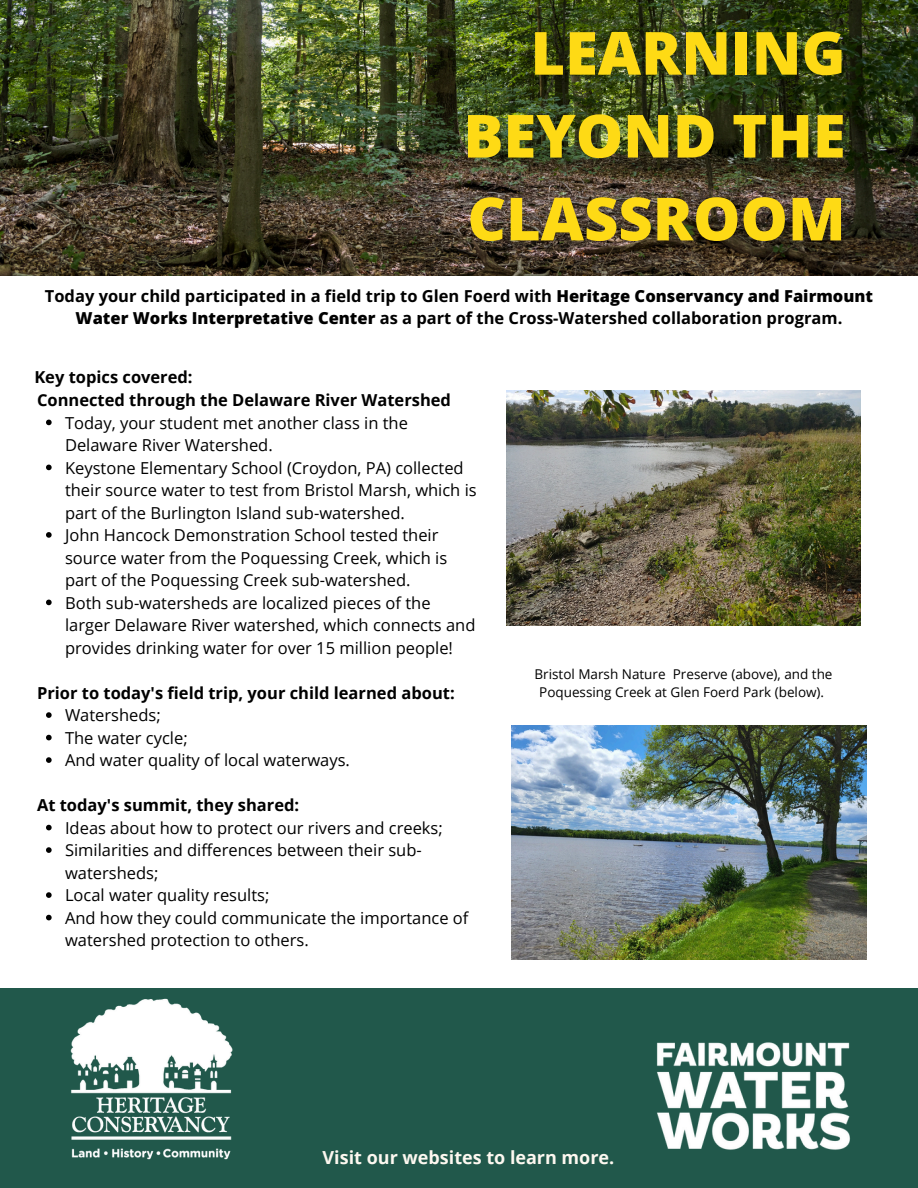
<style>
.page{position:relative;width:918px;height:1188px;background:#fff}
.page>*{position:absolute;margin:0;border:0;box-sizing:border-box;transform-origin:0 0}
.t1{font:800 59.55px/82.8px "Open Sans";color:#feda15;text-align:justify}
.t2{font:700 18px "Open Sans";color:#fdf8f0}
.t3{font:16.5px/22.5px "Open Sans";color:#000}
.t4{font:700 16.5px/22.5px "Open Sans";color:#000;text-align:center}
.t5{font:13.5px/18px "Open Sans";color:#000;text-align:center}
.s1{font-weight:800}
</style>
<div class="page">
<div style="left:0;top:988px;width:918px;height:200px;background:#21584b"></div>
<img style="left:0;top:0;width:918px;height:276px">
<img style="left:506px;top:391px;width:355px;height:235px">
<img style="left:657px;top:1042px;width:193px;height:108px">
<img style="left:512px;top:726px;width:354px;height:234px">
<img style="left:70px;top:998px;width:163px;height:162px">
<svg style="left:46px;top:712px;width:6px;height:6px"></svg>
<svg style="left:46px;top:735px;width:6px;height:5px"></svg>
<svg style="left:46px;top:757px;width:6px;height:6px"></svg>
<svg style="left:46px;top:825px;width:6px;height:5px"></svg>
<svg style="left:46px;top:847px;width:6px;height:6px"></svg>
<svg style="left:46px;top:892px;width:6px;height:6px"></svg>
<svg style="left:46px;top:915px;width:6px;height:5px"></svg>
<svg style="left:46px;top:420px;width:6px;height:5px"></svg>
<svg style="left:46px;top:465px;width:6px;height:5px"></svg>
<svg style="left:46px;top:532px;width:6px;height:6px"></svg>
<svg style="left:46px;top:600px;width:6px;height:5px"></svg>
<p class="t1" style="left:463px;top:10px;width:384px;text-indent:67px">LEARNING BEYOND THE CLASSROOM</p>
<p class="t4" style="left:45px;top:284px;width:830px">Today your child participated in a field trip to Glen Foerd with <span class="s1">Heritage Conservancy and Fairmount<br>Water Works Interpretative Center</span> as a part of the Cross-Watershed collaboration program.</p>
<p class="t4" style="left:34px;top:365px;width:160px">Key topics covered:</p>
<p class="t4" style="left:37px;top:388px;width:416px">Connected through the Delaware River Watershed</p>
<p class="t3" style="left:65px;top:411px;width:344px">Today, your student met another class in the<br>Delaware River Watershed.</p>
<p class="t3" style="left:65px;top:456px;width:413px">Keystone Elementary School (Croydon, PA) collected their source water to test from Bristol Marsh, which is part of the Burlington Island sub-watershed.</p>
<p class="t3" style="left:65px;top:523px;width:384px">John Hancock Demonstration School tested their source water from the Poquessing Creek, which is part of the Poquessing Creek sub-watershed.</p>
<p class="t3" style="left:65px;top:591px;width:412px">Both sub-watersheds are localized pieces of the larger Delaware River watershed, which connects and provides drinking water for over 15 million people!</p>
<p class="t4" style="left:37px;top:681px;width:419px">Prior to today's field trip, your child learned about:</p>
<p class="t3" style="left:65px;top:704px;width:97px">Watersheds;</p>
<p class="t3" style="left:65px;top:726px;width:124px">The water cycle;</p>
<h2 class="t3" style="left:65px;top:749px;width:286px">And water quality of local waterways.</h2>
<p class="t4" style="left:37px;top:794px;width:264px">At today's summit, they shared:</p>
<p class="t3" style="left:65px;top:816px;width:379px">Ideas about how to protect our rivers and creeks;</p>
<p class="t3" style="left:65px;top:839px;width:358px">Similarities and differences between their sub&shy;watersheds;</p>
<h2 class="t3" style="left:65px;top:884px;width:206px">Local water quality results;</h2>
<p class="t3" style="left:65px;top:906px;width:405px">And how they could communicate the importance of watershed protection to others.</p>
<h2 class="t5" style="left:535px;top:665px;width:299px">Bristol Marsh Nature Preserve (above), and the<br>Poquessing Creek at Glen Foerd Park (below).</h2>
<p class="t2" style="left:323px;top:1144px;width:293px">Visit our websites to learn more.</p>
</div>
